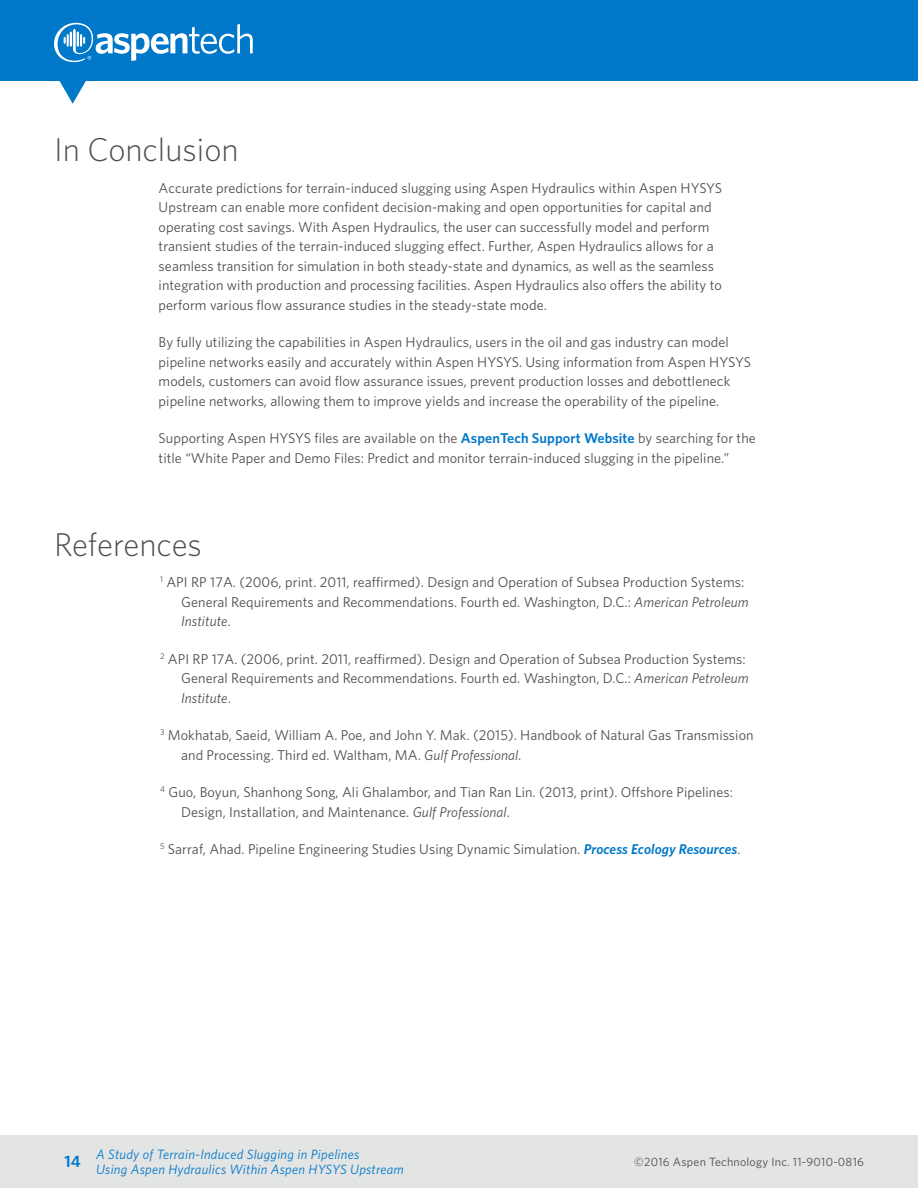
<style>
.page{position:relative;width:918px;height:1188px;background:#fff}
.page>*{position:absolute;margin:0;border:0;box-sizing:border-box;transform-origin:0 0}
.t1{font:300 33px "Whitney";color:#4d4e53}
.t2{font:600 16.5px "Whitney";color:#0078c9}
.t3{font:14.25px/19.5px "Whitney";letter-spacing:.005em;color:#4d4e53}
.t4{font:italic 13.5px/15px "Whitney";letter-spacing:.02em;color:#0078c9}
.t5{font:12px "Whitney";letter-spacing:.02em;color:#4d4e53}
.s1{font-weight:600;color:#0078c9}
.s2{font-style:italic}
.s3{font-weight:600;font-style:italic;color:#0078c9}
</style>
<div class="page">
<div style="left:0;top:1135px;width:918px;height:53px;background:#e3e4e4"></div>
<div style="left:0;top:0;width:918px;height:81px;background:#0078c9"></div>
<svg style="left:54px;top:23px;width:199px;height:81px"></svg>
<h1 class="t1" style="left:54px;top:128px;width:186px">In Conclusion</h1>
<p class="t3" style="left:159px;top:178px;width:565px">Accurate predictions for terrain-induced slugging using Aspen Hydraulics within Aspen HYSYS Upstream can enable more confident decision-making and open opportunities for capital and operating cost savings. With Aspen Hydraulics, the user can successfully model and perform transient studies of the terrain-induced slugging effect. Further, Aspen Hydraulics allows for a seamless transition for simulation in both steady-state and dynamics, as well as the seamless integration with production and processing facilities. Aspen Hydraulics also offers the ability to perform various flow assurance studies in the steady-state mode.</p>
<p class="t3" style="left:159px;top:332px;width:594px">By fully utilizing the capabilities in Aspen Hydraulics, users in the oil and gas industry can model pipeline networks easily and accurately within Aspen HYSYS. Using information from Aspen HYSYS models, customers can avoid flow assurance issues, prevent production losses and debottleneck pipeline networks, allowing them to improve yields and increase the operability of the pipeline.</p>
<p class="t3" style="left:159px;top:428px;width:599px">Supporting Aspen HYSYS files are available on the <span class="s1">AspenTech Support Website</span> by searching for the title “White Paper and Demo Files: Predict and monitor terrain-induced slugging in the pipeline.”</p>
<h1 class="t1" style="left:54px;top:522px;width:149px">References</h1>
<p class="t3" style="left:181px;top:572px;width:569px;text-indent:-21px"><sup>1</sup> API RP 17A. (2006, print. 2011, reaffirmed). Design and Operation of Subsea Production Systems:<br>General Requirements and Recommendations. Fourth ed. Washington, D.C.: <span class="s2">American Petroleum<br>Institute</span>.</p>
<p class="t3" style="left:181px;top:648px;width:569px;text-indent:-21px"><sup>2</sup> API RP 17A. (2006, print. 2011, reaffirmed). Design and Operation of Subsea Production Systems:<br>General Requirements and Recommendations. Fourth ed. Washington, D.C.: <span class="s2">American Petroleum<br>Institute</span>.</p>
<p class="t3" style="left:181px;top:725px;width:574px;text-indent:-21px"><sup>3</sup> Mokhatab, Saeid, William A. Poe, and John Y. Mak. (2015). Handbook of Natural Gas Transmission and Processing. Third ed. Waltham, MA. <span class="s2">Gulf Professional</span>.</p>
<p class="t3" style="left:181px;top:782px;width:553px;text-indent:-21px"><sup>4</sup> Guo, Boyun, Shanhong Song, Ali Ghalambor, and Tian Ran Lin. (2013, print). Offshore Pipelines:<br>Design, Installation, and Maintenance. <span class="s2">Gulf Professional</span>.</p>
<p class="t3" style="left:160px;top:839px;width:582px"><sup>5</sup> Sarraf, Ahad. Pipeline Engineering Studies Using Dynamic Simulation. <span class="s3">Process Ecology Resources</span>.</p>
<p class="t2" style="left:65px;top:1151px;width:18px">14</p>
<p class="t4" style="left:96px;top:1146px;width:309px">A Study of Terrain-Induced Slugging in Pipelines<br>Using Aspen Hydraulics Within Aspen HYSYS Upstream</p>
<p class="t5" style="left:634px;top:1154px;width:231px">©2016 Aspen Technology Inc. 11-9010-0816</p>
</div>
